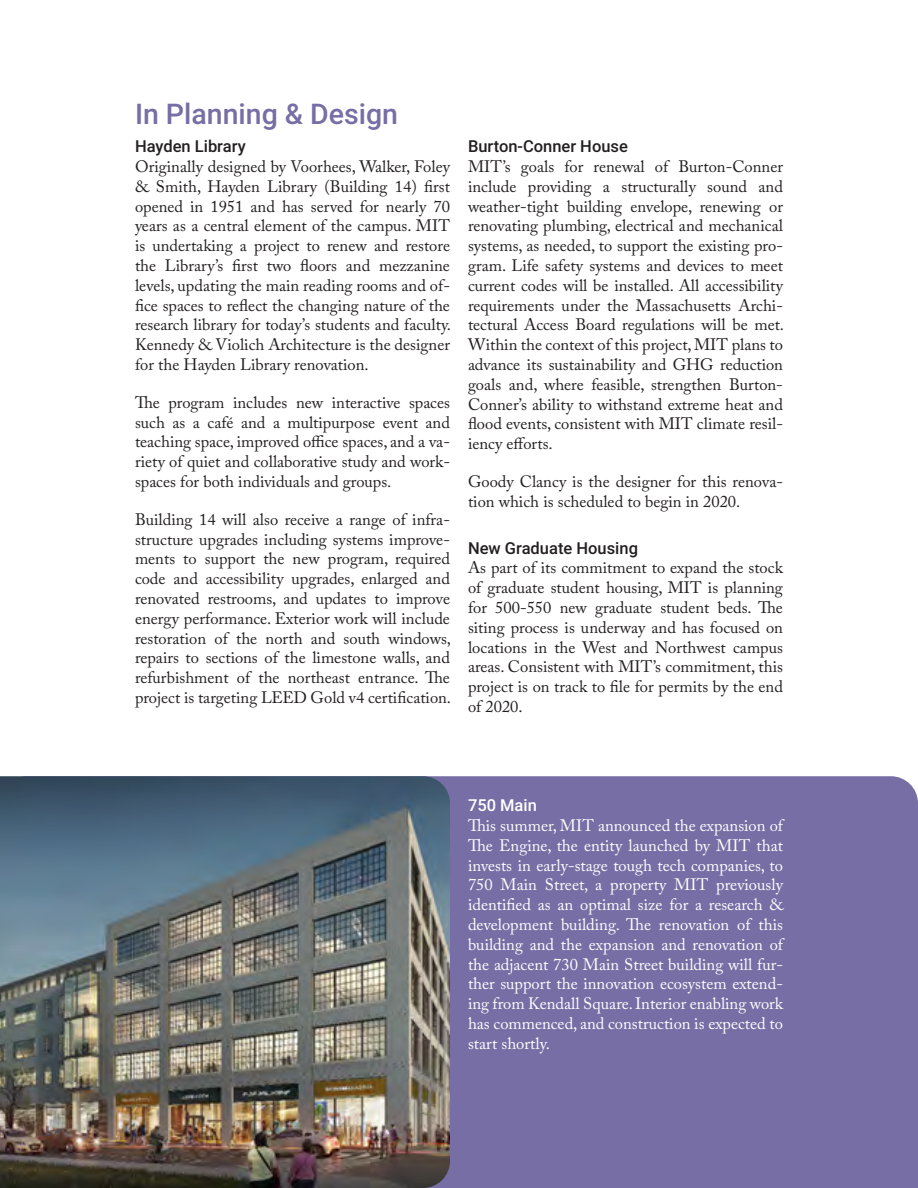
<style>
.page{position:relative;width:918px;height:1188px;background:#fff}
.page>*{position:absolute;margin:0;border:0;box-sizing:border-box;transform-origin:0 0}
.t1{font:500 28.5px "Roboto";color:#766ea5}
.t2{font:16.5px/19.8px "Adobe Caslon Pro";color:#231f20;text-align:justify}
.t3{font:16.5px/19.8px "Adobe Caslon Pro";color:#fff;text-align:justify}
.t4{font:500 16.5px "Roboto";color:#231f20}
.t5{font:500 16.5px "Roboto";color:#fff}
</style>
<div class="page">
<div style="left:450px;top:776px;width:468px;height:412px;background:#766ea5"></div>
<img style="left:0;top:776px;width:450px;height:412px">
<p class="t1" style="left:135px;top:94px;width:265px">In Planning &amp; Design</p>
<h4 class="t4" style="left:135px;top:135px;width:112px">Hayden Library</h4>
<p class="t2" style="left:135px;top:156px;width:318px">Originally designed by Voorhees, Walker, Foley &amp; Smith, Hayden Library (Building 14) first opened in 1951 and has served for nearly 70 years as a central element of the campus. MIT is undertaking a project to renew and restore the Library’s first two floors and mezzanine levels, updating the main reading rooms and of&shy;fice spaces to reflect the changing nature of the research library for today’s students and faculty.<br>Kennedy &amp; Violich Architecture is the designer for the Hayden Library renovation.</p>
<p class="t2" style="left:135px;top:392px;width:317px">The program includes new interactive spaces such as a café and a multipurpose event and teaching space, improved office spaces, and a va&shy;riety of quiet and collaborative study and work&shy;spaces for both individuals and groups.</p>
<p class="t2" style="left:135px;top:509px;width:318px">Building 14 will also receive a range of infra&shy;structure upgrades including systems improve&shy;ments to support the new program, required code and accessibility upgrades, enlarged and renovated restrooms, and updates to improve energy performance. Exterior work will include restoration of the north and south windows, repairs to sections of the limestone walls, and refurbishment of the northeast entrance. The project is targeting LEED Gold v4 certification.</p>
<h4 class="t4" style="left:468px;top:135px;width:161px">Burton-Conner House</h4>
<p class="t2" style="left:468px;top:156px;width:318px">MIT’s goals for renewal of Burton-Conner include providing a structurally sound and weather-tight building envelope, renewing or renovating plumbing, electrical and mechanical systems, as needed, to support the existing pro&shy;gram. Life safety systems and devices to meet current codes will be installed. All accessibility requirements under the Massachusetts Archi&shy;tectural Access Board regulations will be met.<br>Within the context of this project, MIT plans to advance its sustainability and GHG reduction goals and, where feasible, strengthen Burton-Conner’s ability to withstand extreme heat and flood events, consistent with MIT climate resil&shy;iency efforts.</p>
<p class="t2" style="left:468px;top:471px;width:317px">Goody Clancy is the designer for this renova&shy;tion which is scheduled to begin in 2020.</p>
<h4 class="t4" style="left:468px;top:536px;width:172px">New Graduate Housing</h4>
<p class="t2" style="left:468px;top:558px;width:317px">As part of its commitment to expand the stock of graduate student housing, MIT is planning for 500-550 new graduate student beds. The siting process is underway and has focused on locations in the West and Northwest campus areas. Consistent with MIT’s commitment, this project is on track to file for permits by the end of 2020.</p>
<h4 class="t5" style="left:468px;top:794px;width:70px">750 Main</h4>
<p class="t3" style="left:468px;top:815px;width:317px">This summer, MIT announced the expansion of The Engine, the entity launched by MIT that invests in early-stage tough tech companies, to 750 Main Street, a property MIT previously identified as an optimal size for a research &amp; development building. The renovation of this building and the expansion and renovation of the adjacent 730 Main Street building will fur&shy;ther support the innovation ecosystem extend&shy;ing from Kendall Square. Interior enabling work has commenced, and construction is expected to start shortly.</p>
</div>
